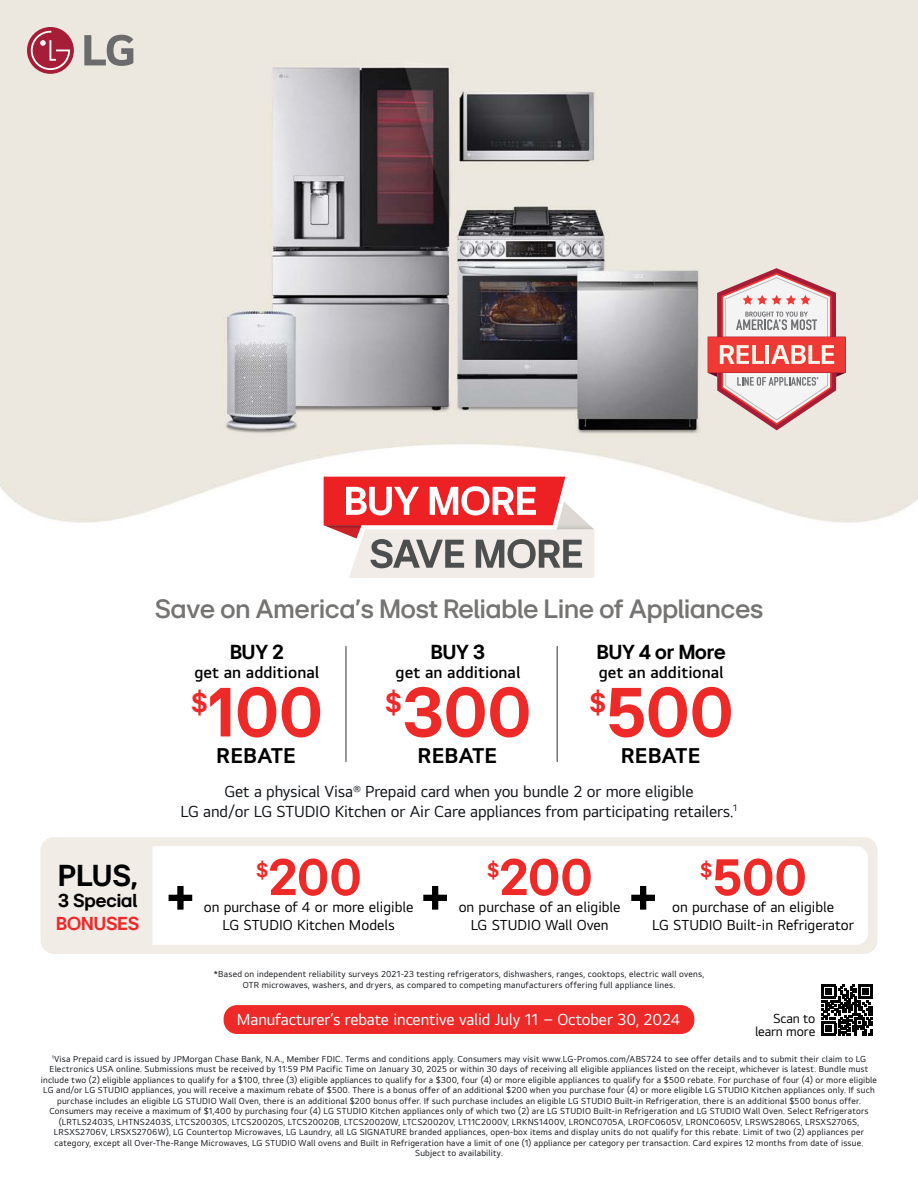
<style>
.page{position:relative;width:918px;height:1188px;background:#fff}
.page>*{position:absolute;margin:0;border:0;box-sizing:border-box;transform-origin:0 0}
.Varies_-_Dollar_Amount_Large{font:700 72.15px "LGEI Headline";letter-spacing:.015em;color:#ee2a29}
.Varies_-_Dollar_Amount_Small{font:700 53.25px "LGEI Headline";letter-spacing:.015em;color:#ee2a29}
.Varies_-_Plus_Sign{font:700 53.25px "LGEI Headline";color:#000}
.Varies_-_Plus{font:700 31.5px "LGEI Headline";color:#000}
.Varies_-_Dollar_Amount_Large-2{font:700 28.05px "LGEI Headline";color:#ee2a29}
.Varies_-_Headline_1{font:600 27.6px "LGEI Headline";color:#757472}
.Varies_-_Rebate{font:700 22.05px "LGEI Text";color:#000}
.Varies_-_Buy{font:700 21.15px "LGEI Headline";color:#000}
.Varies_-_Dollar_Amount_Small-2{font:700 20.7px "LGEI Headline";color:#ee2a29}
.Varies_-_3_Special{font:700 19.5px "LGEI Headline";color:#000}
.Varies_-_Bonuses{font:700 19.5px "LGEI Headline";color:#ee2a29}
.Varies_-_Get_an_Additional{font:600 16.95px "LGEI Text";color:#000}
.Standard_-_Get_a_Physical_Visa_Prepaid_C{font:16.5px/19.5px "LGEI Text";letter-spacing:-.01em;color:#0f1217;text-align:center}
.Standard_-_Manufacturer_s_Rebate_Dates{font:16.5px "LGEI Text";letter-spacing:-.01em;color:#fff}
.Varies_-_On_Purchase_of{font:14.85px/17.7px "LGEI Text";color:#000;text-align:center}
.Standard_-_Scan_to_Learn_More{font:13.5px/13.5px "LGEI Text";letter-spacing:-.01em;color:#000;text-align:right}
.Standard_-_Legal_Footnote{font:9px/10.5px "LGEI Text";letter-spacing:.02em;color:#0f1217;text-align:center}
.Standard_-_AMR_Footnote{font:9px/10.5px "LGEI Text";letter-spacing:.025em;color:#0f1217;text-align:center}
</style>
<div class="page">
<img style="left:0;top:0;width:918px;height:526px">
<div style="left:224px;top:1005px;width:470px;height:29px;background:#ee2a29;border-radius:13px"></div>
<svg style="left:822px;top:985px;width:51px;height:50px"></svg>
<hr style="left:345px;top:646px;width:2px;height:116px;background:#757472">
<hr style="left:557px;top:646px;width:1px;height:116px;background:#757472">
<div style="left:40px;top:837px;width:838px;height:117px;background:#f2ece7;border-radius:14px"></div>
<div style="left:153px;top:846px;width:715px;height:99px;background:#fff"></div>
<svg style="left:324px;top:477px;width:270px;height:101px"></svg>
<svg style="left:27px;top:27px;width:47px;height:47px"></svg>
<svg style="left:31px;top:31px;width:39px;height:39px;background:#b74d60"></svg>
<svg style="left:84px;top:35px;width:49px;height:31px;background:#aaa8a3"></svg>
<svg style="left:708px;top:268px;width:138px;height:162px"></svg>
<h1 class="Varies_-_Headline_1" style="left:155px;top:591px;width:610px">Save on America’s Most Reliable Line of Appliances</h1>
<p class="Varies_-_Buy" style="left:230px;top:638px;width:55px">BUY 2</p>
<p class="Varies_-_Get_an_Additional" style="left:194px;top:662px;width:126px">get an additional</p>
<p class="Varies_-_Dollar_Amount_Large-2" style="left:191px;top:685px;width:18px">$</p>
<p class="Varies_-_Dollar_Amount_Large" style="left:209px;top:666px;width:114px">100</p>
<p class="Varies_-_Rebate" style="left:216px;top:742px;width:81px">REBATE</p>
<p class="Varies_-_Buy" style="left:431px;top:638px;width:56px">BUY 3</p>
<p class="Varies_-_Get_an_Additional" style="left:396px;top:662px;width:126px">get an additional</p>
<p class="Varies_-_Dollar_Amount_Large-2" style="left:385px;top:685px;width:18px">$</p>
<p class="Varies_-_Dollar_Amount_Large" style="left:403px;top:666px;width:129px">300</p>
<p class="Varies_-_Rebate" style="left:417px;top:742px;width:81px">REBATE</p>
<p class="Varies_-_Buy" style="left:597px;top:638px;width:130px">BUY 4 or More</p>
<p class="Varies_-_Get_an_Additional" style="left:599px;top:662px;width:126px">get an additional</p>
<p class="Varies_-_Dollar_Amount_Large-2" style="left:589px;top:685px;width:18px">$</p>
<p class="Varies_-_Dollar_Amount_Large" style="left:607px;top:666px;width:128px">500</p>
<p class="Varies_-_Rebate" style="left:621px;top:742px;width:81px">REBATE</p>
<p class="Varies_-_Plus" style="left:58px;top:855px;width:81px">PLUS,</p>
<p class="Varies_-_3_Special" style="left:58px;top:888px;width:80px">3 Special</p>
<p class="Varies_-_Bonuses" style="left:56px;top:911px;width:85px">BONUSES</p>
<p class="Standard_-_Get_a_Physical_Visa_Prepaid_C" style="left:181px;top:782px;width:558px">Get a physical Visa<sup>®</sup> Prepaid card when you bundle 2 or more eligible<br>LG and/or LG STUDIO Kitchen or Air Care appliances from participating retailers.<sup>1</sup></p>
<p class="Varies_-_Dollar_Amount_Small-2" style="left:700px;top:857px;width:14px">$</p>
<p class="Varies_-_Dollar_Amount_Small" style="left:713px;top:843px;width:95px">500</p>
<p class="Varies_-_On_Purchase_of" style="left:652px;top:898px;width:204px">on purchase of an eligible<br>LG STUDIO Built-in Refrigerator</p>
<p class="Varies_-_Dollar_Amount_Small-2" style="left:256px;top:857px;width:14px">$</p>
<p class="Varies_-_Dollar_Amount_Small" style="left:269px;top:843px;width:94px">200</p>
<p class="Varies_-_Dollar_Amount_Small-2" style="left:487px;top:857px;width:14px">$</p>
<p class="Varies_-_Dollar_Amount_Small" style="left:500px;top:843px;width:94px">200</p>
<p class="Varies_-_On_Purchase_of" style="left:204px;top:898px;width:211px">on purchase of 4 or more eligible<br>LG STUDIO Kitchen Models</p>
<p class="Varies_-_On_Purchase_of" style="left:459px;top:898px;width:164px">on purchase of an eligible<br>LG STUDIO Wall Oven</p>
<p class="Varies_-_Plus_Sign" style="left:166px;top:860px;width:30px">+</p>
<p class="Varies_-_Plus_Sign" style="left:421px;top:860px;width:30px">+</p>
<p class="Varies_-_Plus_Sign" style="left:629px;top:860px;width:30px">+</p>
<p class="Standard_-_AMR_Footnote" style="left:214px;top:969px;width:492px">*Based on independent reliability surveys 2021-23 testing refrigerators, dishwashers, ranges, cooktops, electric wall ovens,<br>OTR microwaves, washers, and dryers, as compared to competing manufacturers offering full appliance lines.</p>
<p class="Standard_-_Manufacturer_s_Rebate_Dates" style="left:237px;top:1010px;width:445px">Manufacturer’s rebate incentive valid July 11 – October 30, 2024</p>
<p class="Standard_-_Scan_to_Learn_More" style="left:755px;top:1011px;width:62px">Scan to learn more</p>
<p class="Standard_-_Legal_Footnote" style="left:41px;top:1053px;width:838px"><sup>1</sup>Visa Prepaid card is issued by JPMorgan Chase Bank, N.A., Member FDIC. Terms and conditions apply. Consumers may visit www.LG-Promos.com/ABS724 to see offer details and to submit their claim to LG Electronics USA online. Submissions must be received by 11:59 PM Pacific Time on January 30, 2025 or within 30 days of receiving all eligible appliances listed on the receipt, whichever is latest. Bundle must include two (2) eligible appliances to qualify for a $100, three (3) eligible appliances to qualify for a $300, four (4) or more eligible appliances to qualify for a $500 rebate. For purchase of four (4) or more eligible LG and/or LG STUDIO appliances, you will receive a maximum rebate of $500. There is a bonus offer of an additional $200 when you purchase four (4) or more eligible LG STUDIO Kitchen appliances only. If such purchase includes an eligible LG STUDIO Wall Oven, there is an additional $200 bonus offer. If such purchase includes an eligible LG STUDIO Built-in Refrigeration, there is an additional $500 bonus offer.<br>Consumers may receive a maximum of $1,400 by purchasing four (4) LG STUDIO Kitchen appliances only of which two (2) are LG STUDIO Built-in Refrigeration and LG STUDIO Wall Oven. Select Refrigerators (LRTLS2403S, LHTNS2403S, LTCS20030S, LTCS20020S, LTCS20020B, LTCS20020W, LTCS20020V, LT11C2000V, LRKNS1400V, LRONC0705A, LROFC0605V, LRONC0605V, LRSWS2806S, LRSXS2706S, LRSXS2706V, LRSXS2706W), LG Countertop Microwaves, LG Laundry, all LG SIGNATURE branded appliances, open-box items and display units do not qualify for this rebate. Limit of two (2) appliances per category, except all Over-The-Range Microwaves, LG STUDIO Wall ovens and Built in Refrigeration have a limit of one (1) appliance per category per transaction. Card expires 12 months from date of issue.<br>Subject to availability.</p>
</div>
